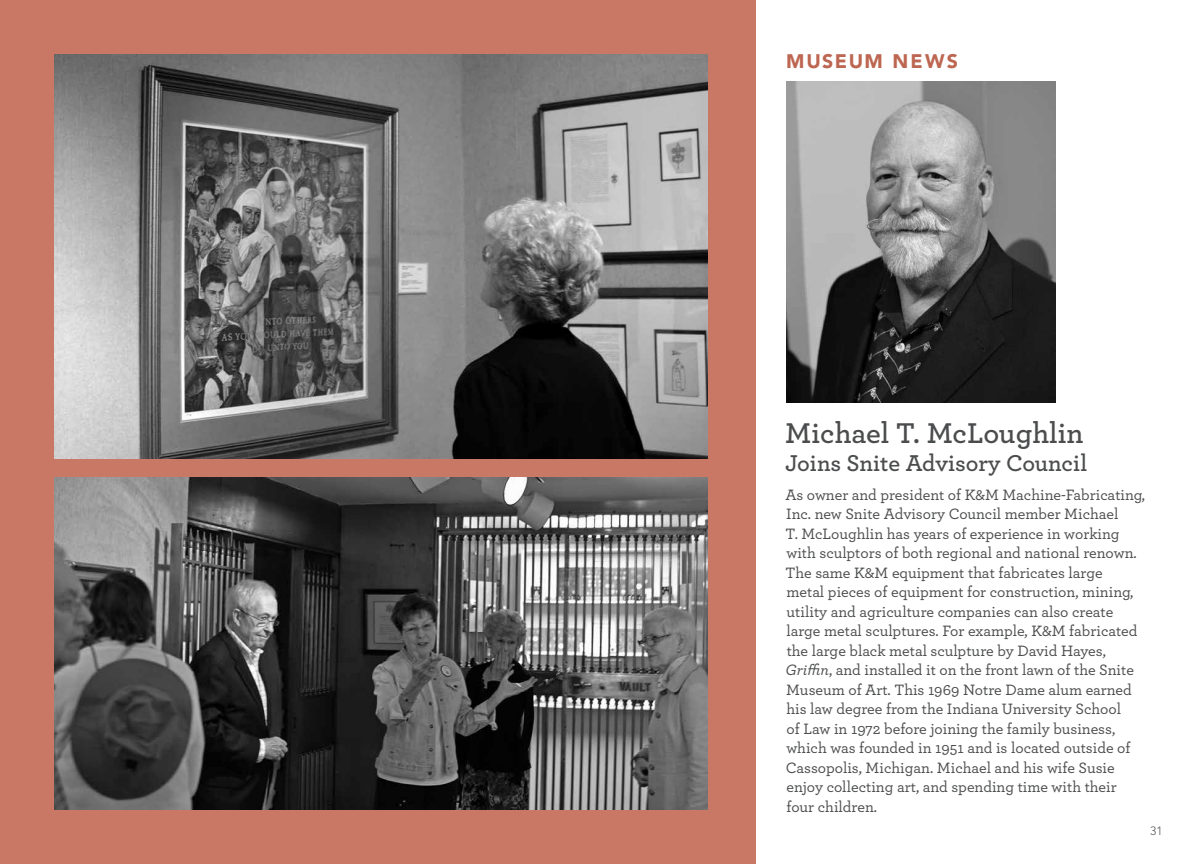
<style>
.page{position:relative;width:1188px;height:864px;background:#fff}
.page>*{position:absolute;margin:0;border:0;box-sizing:border-box;transform-origin:0 0}
.t1{font:600 30px "Archer";color:#4b4c4d}
.t2{font:600 24px "Archer";color:#4b4c4d}
.t3{font:900 19.5px "Avenir";letter-spacing:.09em;color:#bd6651}
.t4{font:500 15.75px/19.5px "Archer";color:#4b4c4d}
.t5{font:300 12px "Avenir";color:#57585a}
.s1{font-style:italic}
</style>
<div class="page">
<div style="left:0;top:0;width:756px;height:864px;background:#c87865"></div>
<img style="left:54px;top:477px;width:653px;height:333px">
<img style="left:786px;top:82px;width:269px;height:321px">
<img style="left:54px;top:54px;width:653px;height:405px">
<p class="t3" style="left:786px;top:49px;width:173px">MUSEUM NEWS</p>
<p class="t1" style="left:785px;top:410px;width:300px">Michael T. McLoughlin</p>
<p class="t2" style="left:785px;top:445px;width:304px">Joins Snite Advisory Council</p>
<p class="t4" style="left:785px;top:484px;width:361px">As owner and president of K&amp;M Machine-Fabricating, Inc. new Snite Advisory Council member Michael<br>T. McLoughlin has years of experience in working with sculptors of both regional and national renown.<br>The same K&amp;M equipment that fabricates large<br>metal pieces of equipment for construction, mining, utility and agriculture companies can also create large metal sculptures. For example, K&amp;M fabricated the large black metal sculpture by David Hayes, <span class="s1">Griffin</span>, and installed it on the front lawn of the Snite Museum of Art. This 1969 Notre Dame alum earned his law degree from the Indiana University School<br>of Law in 1972 before joining the family business, which was founded in 1951 and is located outside of Cassopolis, Michigan. Michael and his wife Susie enjoy collecting art, and spending time with their four children.</p>
<p class="t5" style="left:1150px;top:824px;width:14px">31</p>
</div>
